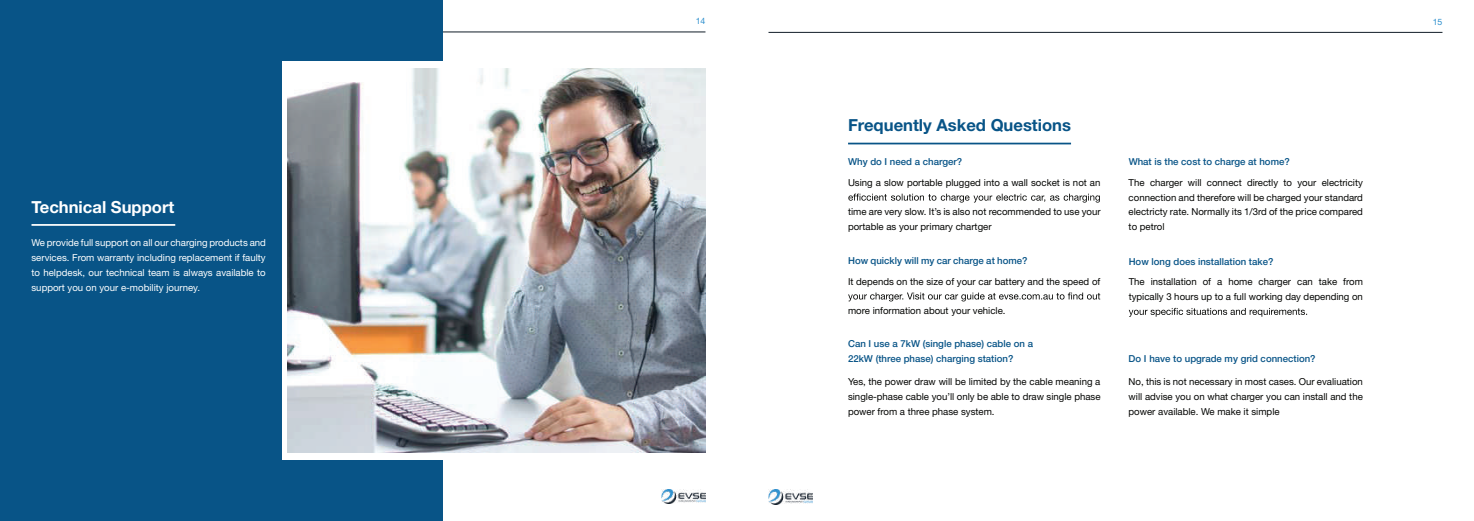
<style>
.page{position:relative;width:1474px;height:521px;background:#fff}
.page>*{position:absolute;margin:0;border:0;box-sizing:border-box;transform-origin:0 0}
.t1{font:700 16.62px "Helvetica Neue";color:#085487}
.t2{font:700 16.62px "Helvetica Neue";color:#fff}
.t3{font:9.62px/14.9px "Helvetica Neue";color:#040503;text-align:justify}
.t4{font:500 9.62px/14.9px "Helvetica Neue";color:#085487}
.t5{font:9.62px/14.9px "Helvetica Neue";color:#fff;text-align:justify}
.t6{font:8.75px "Helvetica Neue";color:#2b8ecd}
</style>
<div class="page">
<img style="left:768px;top:490px;width:44px;height:14px">
<hr style="left:768px;top:32px;width:674px;height:1px;background:#111d28">
<img style="left:661px;top:489px;width:44px;height:15px">
<hr style="left:32px;top:32px;width:673px;height:1px;background:#111d28">
<div style="left:0;top:0;width:442px;height:521px;background:#085487"></div>
<div style="left:282px;top:61px;width:428px;height:399px;background:#fff"></div>
<img style="left:287px;top:68px;width:418px;height:385px">
<hr style="left:32px;top:224px;width:143px;height:2px;background:#fff">
<hr style="left:848px;top:143px;width:223px;height:1px;background:#085487">
<svg style="left:848px;top:194px;width:251px;height:9px"></svg>
<svg style="left:848px;top:292px;width:252px;height:9px"></svg>
<svg style="left:1128px;top:308px;width:179px;height:9px"></svg>
<h1 class="t2" style="left:31px;top:194px;width:144px">Technical Support</h1>
<p class="t5" style="left:32px;top:236px;width:236px">We provide full support on all our charging products and services. From warranty including replacement if faulty to helpdesk, our technical team is always available to support you on your e-mobility journey.</p>
<p class="t6" style="left:695px;top:15px;width:11px">14</p>
<p class="t6" style="left:1432px;top:15px;width:11px">15</p>
<h1 class="t1" style="left:848px;top:112px;width:224px">Frequently Asked Questions</h1>
<p class="t4" style="left:848px;top:154px;width:116px">Why do I need a charger?</p>
<p class="t3" style="left:848px;top:175px;width:254px">Using a slow portable plugged into a wall socket is not an</p>
<p class="t3" style="left:848px;top:205px;width:254px">time are very slow. It’s is also not recommended to use your portable as your primary chartger</p>
<p class="t4" style="left:1128px;top:154px;width:163px">What is the cost to charge at home?</p>
<p class="t3" style="left:1128px;top:175px;width:236px">The charger will connect directly to your electricity connection and therefore will be charged your standard electricty rate. Normally its 1/3rd of the price compared to petrol</p>
<p class="t4" style="left:848px;top:253px;width:181px">How quickly will my car charge at home?</p>
<p class="t4" style="left:1128px;top:253px;width:146px">How long does installation take?</p>
<p class="t3" style="left:848px;top:274px;width:254px">It depends on the size of your car battery and the speed of</p>
<p class="t3" style="left:848px;top:304px;width:159px">more information about your vehicle.</p>
<p class="t4" style="left:848px;top:335px;width:186px">Can I use a 7kW (single phase) cable on a<br>22kW (three phase) charging station?</p>
<p class="t3" style="left:848px;top:375px;width:254px">Yes, the power draw will be limited by the cable meaning a single-phase cable you’ll only be able to draw single phase power from a three phase system.</p>
<p class="t3" style="left:1128px;top:275px;width:236px">The installation of a home charger can take from typically 3 hours up to a full working day depending on</p>
<p class="t4" style="left:1128px;top:350px;width:188px">Do I have to upgrade my grid connection?</p>
<p class="t3" style="left:1128px;top:375px;width:236px">No, this is not necessary in most cases. Our evaliuation will advise you on what charger you can install and the power available. We make it simple</p>
</div>
